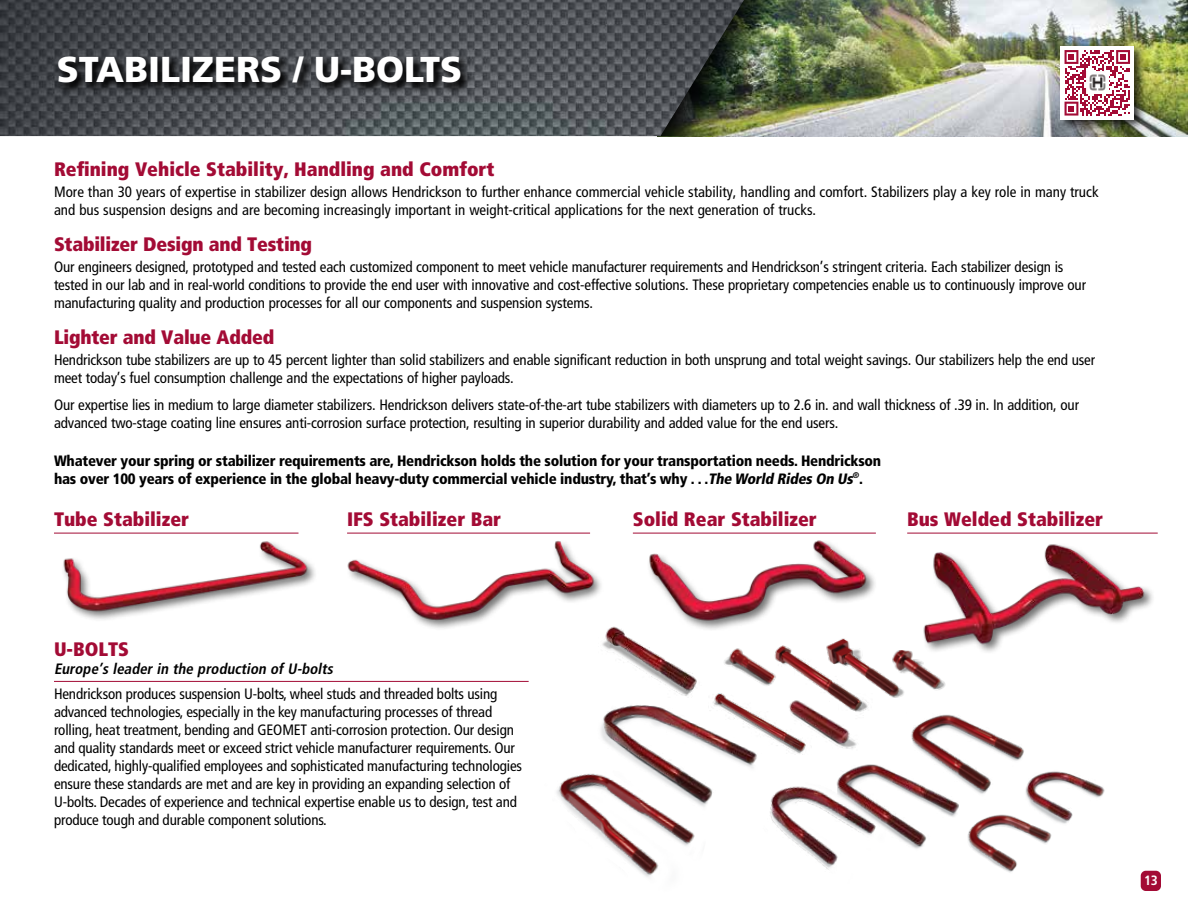
<style>
.page{position:relative;width:1188px;height:918px;background:#fff}
.page>*{position:absolute;margin:0;border:0;box-sizing:border-box;transform-origin:0 0}
.t1{font:900 36px "Frutiger LT Std";color:#fff}
.t2{font:900 condensed 19.5px "Frutiger LT Std";color:#a30b35}
.t3{font:condensed 15px/18px "Frutiger LT Std";letter-spacing:-.01em;color:#000}
.t4{font:900 condensed 15px/18px "Frutiger LT Std";letter-spacing:-.015em;color:#000}
.t5{font:italic 700 condensed 15px "Frutiger LT Std";color:#000}
.t6{font:700 condensed 13.5px "Frutiger LT Std";color:#fff}
.s1{font-style:italic}
</style>
<div class="page">
<img style="left:840px;top:0;width:348px;height:136px">
<img style="left:744px;top:0;width:96px;height:136px">
<img style="left:0;top:0;width:744px;height:136px">
<svg style="left:56px;top:54px;width:416px;height:40px"></svg>
<div style="left:1058px;top:44px;width:88px;height:88px;background:#000;opacity:.75"></div>
<div style="left:1061px;top:46px;width:73px;height:74px;background:#fff"></div>
<svg style="left:1065px;top:50px;width:65px;height:66px"></svg>
<img style="left:1086px;top:72px;width:22px;height:22px">
<div style="left:1141px;top:871px;width:20px;height:20px;background:#a30b35;border-radius:5px"></div>
<hr style="left:907px;top:533px;width:251px;height:1px;background:#a30b35">
<hr style="left:633px;top:533px;width:243px;height:1px;background:#a30b35">
<hr style="left:347px;top:533px;width:243px;height:1px;background:#a30b35">
<hr style="left:54px;top:533px;width:244px;height:1px;background:#a30b35">
<div style="left:61px;top:539px;width:257px;height:83px;background:#000;opacity:.55"></div>
<img style="left:61px;top:539px;width:255px;height:76px">
<div style="left:346px;top:539px;width:258px;height:92px;background:#000;opacity:.55"></div>
<img style="left:346px;top:539px;width:256px;height:85px">
<div style="left:647px;top:539px;width:231px;height:93px;background:#000;opacity:.55"></div>
<img style="left:647px;top:539px;width:226px;height:85px">
<img style="left:923px;top:544px;width:229px;height:107px">
<img style="left:812px;top:629px;width:72px;height:63px">
<img style="left:868px;top:642px;width:7px;height:39px">
<img style="left:787px;top:642px;width:81px;height:39px">
<img style="left:923px;top:643px;width:30px;height:8px">
<img style="left:884px;top:649px;width:65px;height:49px">
<img style="left:697px;top:621px;width:7px;height:11px">
<img style="left:598px;top:621px;width:99px;height:62px">
<img style="left:556px;top:776px;width:139px;height:101px">
<img style="left:777px;top:786px;width:60px;height:84px">
<img style="left:826px;top:764px;width:133px;height:89px">
<img style="left:911px;top:797px;width:48px;height:5px">
<img style="left:903px;top:714px;width:121px;height:83px">
<img style="left:782px;top:645px;width:5px;height:20px">
<img style="left:724px;top:646px;width:58px;height:37px">
<img style="left:872px;top:681px;width:7px;height:11px">
<img style="left:772px;top:681px;width:100px;height:74px">
<img style="left:576px;top:683px;width:208px;height:143px">
<img style="left:583px;top:693px;width:183px;height:124px">
<img style="left:967px;top:814px;width:85px;height:59px">
<img style="left:1024px;top:829px;width:28px;height:3px">
<img style="left:1017px;top:761px;width:88px;height:68px">
<hr style="left:54px;top:681px;width:475px;height:1px;background:#a30b35">
<h1 class="t1" style="left:57px;top:48px;width:407px">STABILIZERS / U-BOLTS</h1>
<h2 class="t2" style="left:54px;top:157px;width:442px">Refining Vehicle Stability, Handling and Comfort</h2>
<p class="t3" style="left:54px;top:183px;width:1046px">More than 30 years of expertise in stabilizer design allows Hendrickson to further enhance commercial vehicle stability, handling and comfort. Stabilizers play a key role in many truck and bus suspension designs and are becoming increasingly important in weight-critical applications for the next generation of trucks.</p>
<h2 class="t2" style="left:54px;top:232px;width:260px">Stabilizer Design and Testing</h2>
<p class="t3" style="left:54px;top:258px;width:1034px">Our engineers designed, prototyped and tested each customized component to meet vehicle manufacturer requirements and Hendrickson’s stringent criteria. Each stabilizer design is tested in our lab and in real-world conditions to provide the end user with innovative and cost-effective solutions. These proprietary competencies enable us to continuously improve our manufacturing quality and production processes for all our components and suspension systems.</p>
<h2 class="t2" style="left:54px;top:325px;width:222px">Lighter and Value Added</h2>
<p class="t3" style="left:54px;top:351px;width:1043px">Hendrickson tube stabilizers are up to 45 percent lighter than solid stabilizers and enable significant reduction in both unsprung and total weight savings. Our stabilizers help the end user meet today’s fuel consumption challenge and the expectations of higher payloads.</p>
<p class="t3" style="left:54px;top:396px;width:1027px">Our expertise lies in medium to large diameter stabilizers. Hendrickson delivers state-of-the-art tube stabilizers with diameters up to 2.6 in. and wall thickness of .39 in. In addition, our advanced two-stage coating line ensures anti-corrosion surface protection, resulting in superior durability and added value for the end users.</p>
<p class="t4" style="left:54px;top:451px;width:829px">Whatever your spring or stabilizer requirements are, Hendrickson holds the solution for your transportation needs. Hendrickson has over 100 years of experience in the global heavy-duty commercial vehicle industry, that’s why . . .<span class="s1">The World RidesOn Us</span><sup>®</sup>.</p>
<h2 class="t2" style="left:54px;top:507px;width:137px">Tube Stabilizer</h2>
<h2 class="t2" style="left:347px;top:507px;width:156px">IFS Stabilizer Bar</h2>
<h2 class="t2" style="left:633px;top:507px;width:186px">Solid Rear Stabilizer</h2>
<h2 class="t2" style="left:907px;top:507px;width:197px">Bus Welded Stabilizer</h2>
<h2 class="t2" style="left:54px;top:638px;width:77px">U-BOLTS</h2>
<p class="t5" style="left:54px;top:660px;width:284px">Europe’s leader in the production of U-bolts</p>
<p class="t3" style="left:54px;top:685px;width:470px">Hendrickson produces suspension U-bolts, wheel studs and threaded bolts using advanced technologies, especially in the key manufacturing processes of thread rolling, heat treatment, bending and GEOMET anti-corrosion protection. Our design and quality standards meet or exceed strict vehicle manufacturer requirements. Our dedicated, highly-qualified employees and sophisticated manufacturing technologies ensure these standards are met and are key in providing an expanding selection of U-bolts. Decades of experience and technical expertise enable us to design, test and produce tough and durable component solutions.</p>
<p class="t6" style="left:1144px;top:872px;width:15px">13</p>
</div>
